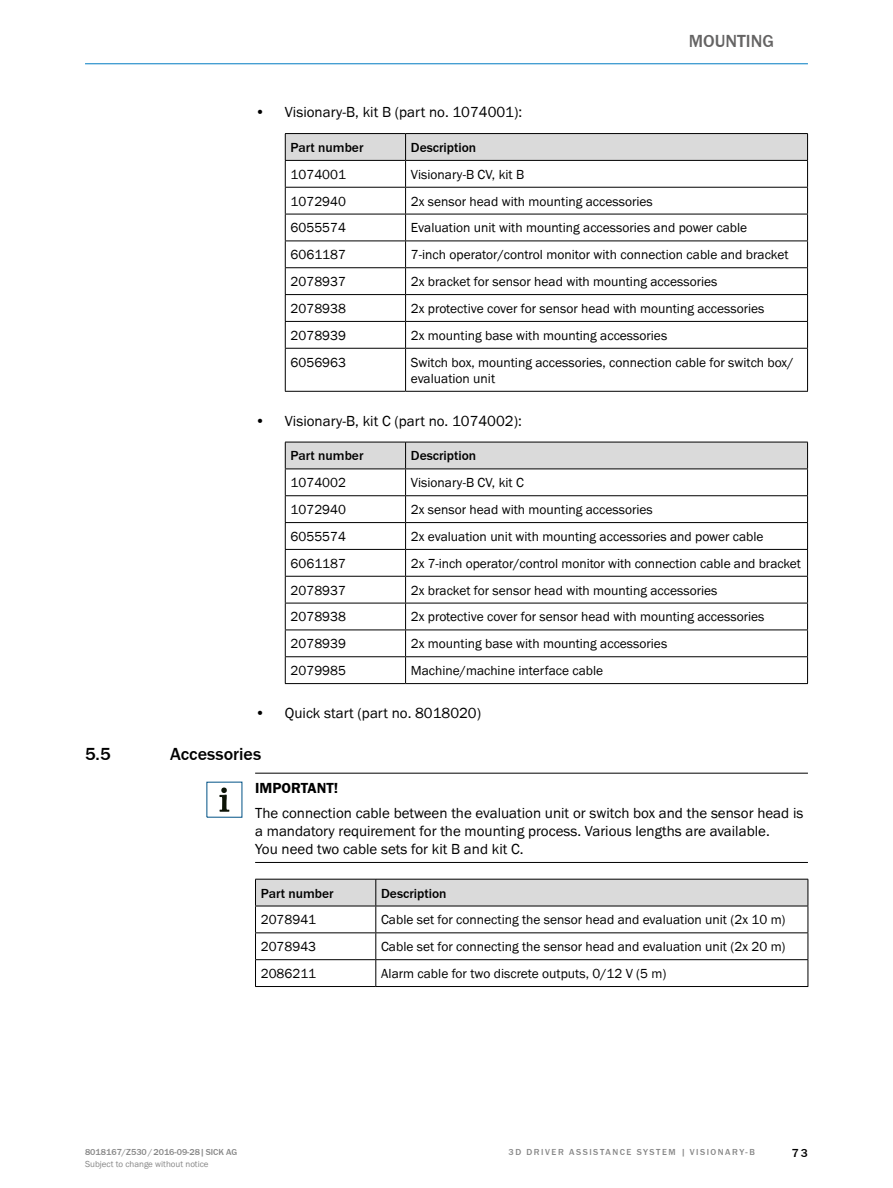
<style>
.page{position:relative;width:893px;height:1188px;background:#fff}
.page>*{position:absolute;margin:0;border:0;box-sizing:border-box;transform-origin:0 0}
.t1{font:500 18px "SICK Franklin";letter-spacing:.005em;color:#000}
.t2{font:500 18px "SICK Franklin";color:#646363}
.t3{font:15px/17.9px "SICK Franklin";color:#000}
.t4{font:700 15px "SICK Franklin";color:#000}
.t5{font:13.5px/16.2px "SICK Franklin";color:#000}
.t6{font:500 13.5px "SICK Franklin";color:#000}
.t7{font:500 12px "SICK Franklin";color:#000}
.t8{font:500 9px "SICK Franklin";letter-spacing:.17em;color:#878787}
.t9{font:500 9px "SICK Franklin";color:#878787}
.t10{font:9px "SICK Franklin";color:#878787}
</style>
<div class="page">
<hr style="left:85px;top:63px;width:723px;height:1px;background:#007cc2">
<hr style="left:285px;top:348px;width:121px;height:1px;background:#000">
<hr style="left:285px;top:349px;width:1px;height:42px;background:#000">
<hr style="left:406px;top:348px;width:402px;height:1px;background:#000">
<hr style="left:405px;top:349px;width:1px;height:42px;background:#000">
<hr style="left:807px;top:349px;width:1px;height:42px;background:#000">
<hr style="left:406px;top:391px;width:402px;height:1px;background:#000">
<hr style="left:285px;top:133px;width:121px;height:1px;background:#000">
<hr style="left:406px;top:133px;width:402px;height:1px;background:#000">
<svg style="left:285px;top:134px;width:523px;height:214px"></svg>
<hr style="left:285px;top:391px;width:121px;height:1px;background:#000">
<hr style="left:285px;top:683px;width:121px;height:1px;background:#000">
<svg style="left:285px;top:442px;width:523px;height:241px"></svg>
<hr style="left:406px;top:683px;width:402px;height:1px;background:#000">
<hr style="left:255px;top:773px;width:553px;height:1px;background:#000">
<hr style="left:255px;top:862px;width:553px;height:1px;background:#000">
<svg style="left:219px;top:788px;width:11px;height:24px"></svg>
<hr style="left:255px;top:986px;width:121px;height:1px;background:#000">
<svg style="left:255px;top:879px;width:554px;height:107px"></svg>
<hr style="left:376px;top:986px;width:432px;height:1px;background:#000">
<h1 class="t2" style="left:689px;top:30px;width:87px">MOUNTING</h1>
<p class="t3" style="left:255px;top:104px;width:269px">• Visionary-B, kit B (part no. 1074001):</p>
<p class="t6" style="left:291px;top:139px;width:74px">Part number</p>
<p class="t6" style="left:411px;top:139px;width:67px">Description</p>
<p class="t5" style="left:291px;top:166px;width:57px">1074001</p>
<p class="t5" style="left:411px;top:166px;width:115px">Visionary-B CV, kit B</p>
<p class="t5" style="left:291px;top:193px;width:57px">1072940</p>
<p class="t5" style="left:411px;top:193px;width:243px">2x sensor head with mounting accessories</p>
<p class="t5" style="left:291px;top:220px;width:57px">6055574</p>
<p class="t5" style="left:411px;top:220px;width:338px">Evaluation unit with mounting accessories and power cable</p>
<p class="t5" style="left:291px;top:247px;width:57px">6061187</p>
<p class="t5" style="left:411px;top:247px;width:379px">7-inch operator/control monitor with connection cable and bracket</p>
<p class="t5" style="left:291px;top:274px;width:57px">2078937</p>
<p class="t5" style="left:411px;top:274px;width:308px">2x bracket for sensor head with mounting accessories</p>
<p class="t5" style="left:291px;top:301px;width:57px">2078938</p>
<p class="t5" style="left:411px;top:301px;width:355px">2x protective cover for sensor head with mounting accessories</p>
<p class="t5" style="left:291px;top:327px;width:57px">2078939</p>
<p class="t5" style="left:411px;top:327px;width:258px">2x mounting base with mounting accessories</p>
<p class="t5" style="left:291px;top:354px;width:57px">6056963</p>
<p class="t5" style="left:411px;top:354px;width:384px">Switch box, mounting accessories, connection cable for switch box/ evaluation unit</p>
<p class="t3" style="left:255px;top:412px;width:268px">• Visionary-B, kit C (part no. 1074002):</p>
<p class="t6" style="left:291px;top:448px;width:74px">Part number</p>
<p class="t6" style="left:411px;top:448px;width:67px">Description</p>
<p class="t5" style="left:291px;top:475px;width:57px">1074002</p>
<p class="t5" style="left:411px;top:475px;width:114px">Visionary-B CV, kit C</p>
<p class="t5" style="left:291px;top:502px;width:57px">1072940</p>
<p class="t5" style="left:411px;top:502px;width:243px">2x sensor head with mounting accessories</p>
<p class="t5" style="left:291px;top:529px;width:57px">6055574</p>
<p class="t5" style="left:411px;top:529px;width:354px">2x evaluation unit with mounting accessories and power cable</p>
<p class="t5" style="left:291px;top:555px;width:57px">6061187</p>
<p class="t5" style="left:411px;top:555px;width:392px">2x 7-inch operator/control monitor with connection cable and bracket</p>
<p class="t5" style="left:291px;top:582px;width:57px">2078937</p>
<p class="t5" style="left:411px;top:582px;width:308px">2x bracket for sensor head with mounting accessories</p>
<p class="t5" style="left:291px;top:609px;width:57px">2078938</p>
<p class="t5" style="left:411px;top:609px;width:355px">2x protective cover for sensor head with mounting accessories</p>
<p class="t5" style="left:291px;top:636px;width:57px">2078939</p>
<p class="t5" style="left:411px;top:636px;width:258px">2x mounting base with mounting accessories</p>
<p class="t5" style="left:291px;top:663px;width:57px">2079985</p>
<p class="t5" style="left:411px;top:663px;width:194px">Machine/machine interface cable</p>
<p class="t3" style="left:255px;top:704px;width:227px">• Quick start (part no. 8018020)</p>
<h1 class="t1" style="left:85px;top:743px;width:27px">5.5</h1>
<h1 class="t1" style="left:170px;top:743px;width:93px">Accessories</h1>
<p class="t4" style="left:255px;top:778px;width:84px">IMPORTANT!</p>
<p class="t3" style="left:255px;top:804px;width:550px">The connection cable between the evaluation unit or switch box and the sensor head is a mandatory requirement for the mounting process. Various lengths are available.<br>You need two cable sets for kit B and kit C.</p>
<p class="t6" style="left:261px;top:885px;width:74px">Part number</p>
<p class="t6" style="left:381px;top:885px;width:67px">Description</p>
<p class="t5" style="left:261px;top:912px;width:57px">2078941</p>
<p class="t5" style="left:381px;top:912px;width:406px">Cable set for connecting the sensor head and evaluation unit (2x 10 m)</p>
<p class="t5" style="left:261px;top:939px;width:57px">2078943</p>
<p class="t5" style="left:381px;top:939px;width:406px">Cable set for connecting the sensor head and evaluation unit (2x 20 m)</p>
<p class="t5" style="left:261px;top:966px;width:57px">2086211</p>
<p class="t5" style="left:381px;top:966px;width:287px">Alarm cable for two discrete outputs, 0/12 V (5 m)</p>
<p class="t9" style="left:85px;top:1146px;width:154px">8018167/Z530/2016-09-28|SICK AG</p>
<p class="t8" style="left:509px;top:1146px;width:248px">3D DRIVER ASSISTANCE SYSTEM | VISIONARY-B</p>
<p class="t10" style="left:85px;top:1159px;width:125px">Subject to change without notice</p>
<p class="t7" style="left:792px;top:1145px;width:18px">73</p>
</div>
